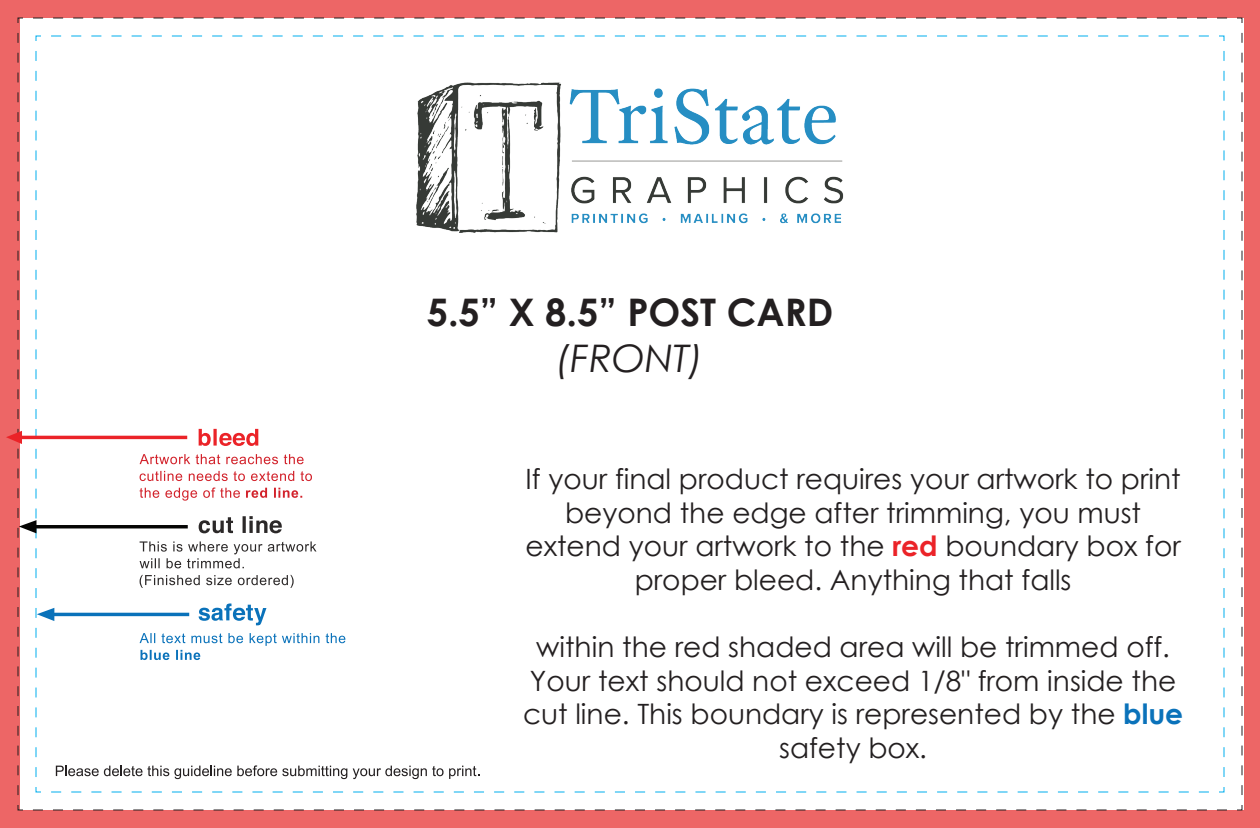
<style>
.page{position:relative;width:1260px;height:828px;background:#ed6666}
.page>*{position:absolute;margin:0;border:0;box-sizing:border-box;transform-origin:0 0}
.t1{font:700 38px "Century Gothic";color:#231f20}
.t2{font:italic 38px "Century Gothic";color:#231f20}
.t3{font:28px/33.6px "Century Gothic";color:#231f20;text-align:center}
.s1{font-weight:700;color:#eb2328}
.s2{font-weight:700;color:#0a72ba}
</style>
<div class="page">
<div style="left:6px;top:17px;width:1237px;height:794px;background:#fff"></div>
<img style="left:417px;top:82px;width:426px;height:150px">
<h1 class="t1" style="left:427px;top:284px;width:408px">5.5” X 8.5” POST CARD</h1>
<h1 class="t2" style="left:557px;top:332px;width:148px">(FRONT)</h1>
<p class="t3" style="left:526px;top:462px;width:657px">If your final product requires your artwork to print beyond the edge after trimming, you must extend your artwork to the <span class="s1">red</span> boundary box for proper bleed. Anything that falls</p>
<p class="t3" style="left:523px;top:630px;width:662px">within the red shaded area will be trimmed off.<br>Your text should not exceed 1/8" from inside the cut line. This boundary is represented by the <span class="s2">blue </span>safety box.</p>
</div>
